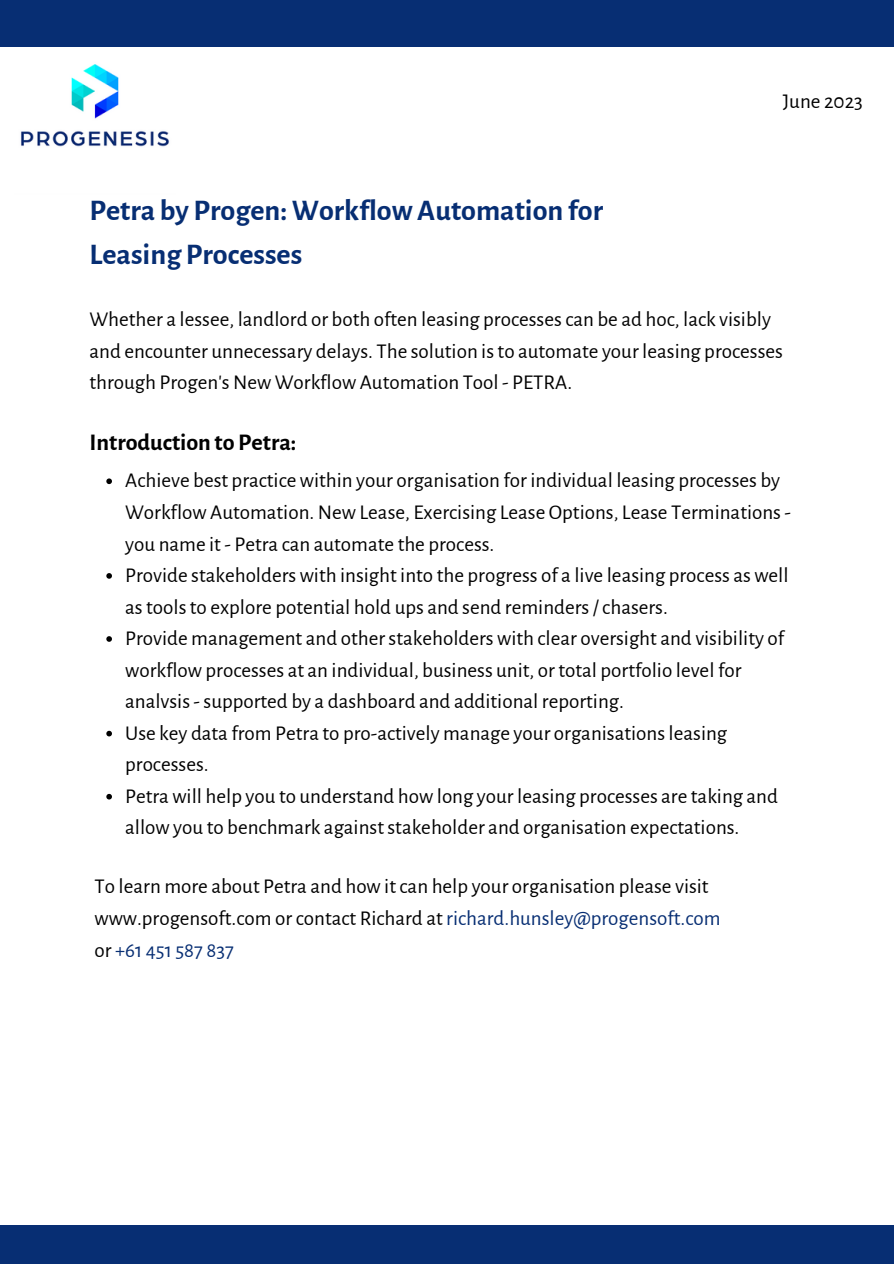
<style>
.page{position:relative;width:894px;height:1264px;background:#fff}
.page>*{position:absolute;margin:0;border:0;box-sizing:border-box;transform-origin:0 0}
.t1{font:700 30px "Alegreya Sans";color:#072e73}
.t2{font:700 24px "Alegreya Sans";color:#000}
.t3{font:21px/31.5px "Alegreya Sans";color:#000}
.s1{color:#072e73}
</style>
<div class="page">
<img style="left:21px;top:64px;width:148px;height:83px">
<div style="left:0;top:0;width:893px;height:47px;background:#072e73"></div>
<div style="left:0;top:1225px;width:893px;height:38px;background:#072e73"></div>
<svg style="left:106px;top:478px;width:6px;height:6px"></svg>
<svg style="left:106px;top:573px;width:6px;height:5px"></svg>
<svg style="left:106px;top:636px;width:6px;height:5px"></svg>
<svg style="left:106px;top:730px;width:6px;height:6px"></svg>
<svg style="left:106px;top:793px;width:6px;height:6px"></svg>
<p class="t1" style="left:89px;top:196px;width:515px">Petra by Progen: WorkflowAutomation for</p>
<p class="t1" style="left:89px;top:240px;width:214px">Leasing Processes</p>
<p class="t3" style="left:782px;top:85px;width:82px">June 2023</p>
<p class="t3" style="left:89px;top:304px;width:694px">Whether a lessee, landlord or both often leasing processes can be ad hoc, lack visibly and encounter unnecessary delays. The solution is to automate your leasing processes through Progen's New Workflow Automation Tool - PETRA.</p>
<p class="t2" style="left:89px;top:431px;width:208px">Introduction to Petra:</p>
<p class="t3" style="left:125px;top:465px;width:667px">Achieve best practice within your organisation for individual leasing processes by<br>Workflow Automation. New Lease, Exercising Lease Options, Lease Terminations - you name it - Petra can automate the process.</p>
<p class="t3" style="left:125px;top:560px;width:664px">Provide stakeholders with insight into the progress of a live leasing process as well as tools to explore potential hold ups and send reminders / chasers.</p>
<p class="t3" style="left:125px;top:623px;width:660px">Provide management and other stakeholders with clear oversight and visibility of workflow processes at an individual, business unit, or total portfolio level for analvsis - supported by a dashboard and additional reporting.</p>
<p class="t3" style="left:125px;top:717px;width:603px">Use key data from Petra to pro-actively manage your organisations leasing processes.</p>
<p class="t3" style="left:125px;top:780px;width:654px">Petra will help you to understand how long your leasing processes are taking and allow you to benchmark against stakeholder and organisation expectations.</p>
<p class="t3" style="left:94px;top:871px;width:627px">To learn more about Petra and how it can help your organisation please visit www.progensoft.com or contact Richard at <span class="s1">richard.hunsley@progensoft.com </span>or <span class="s1">+61 451 587 837</span></p>
</div>
